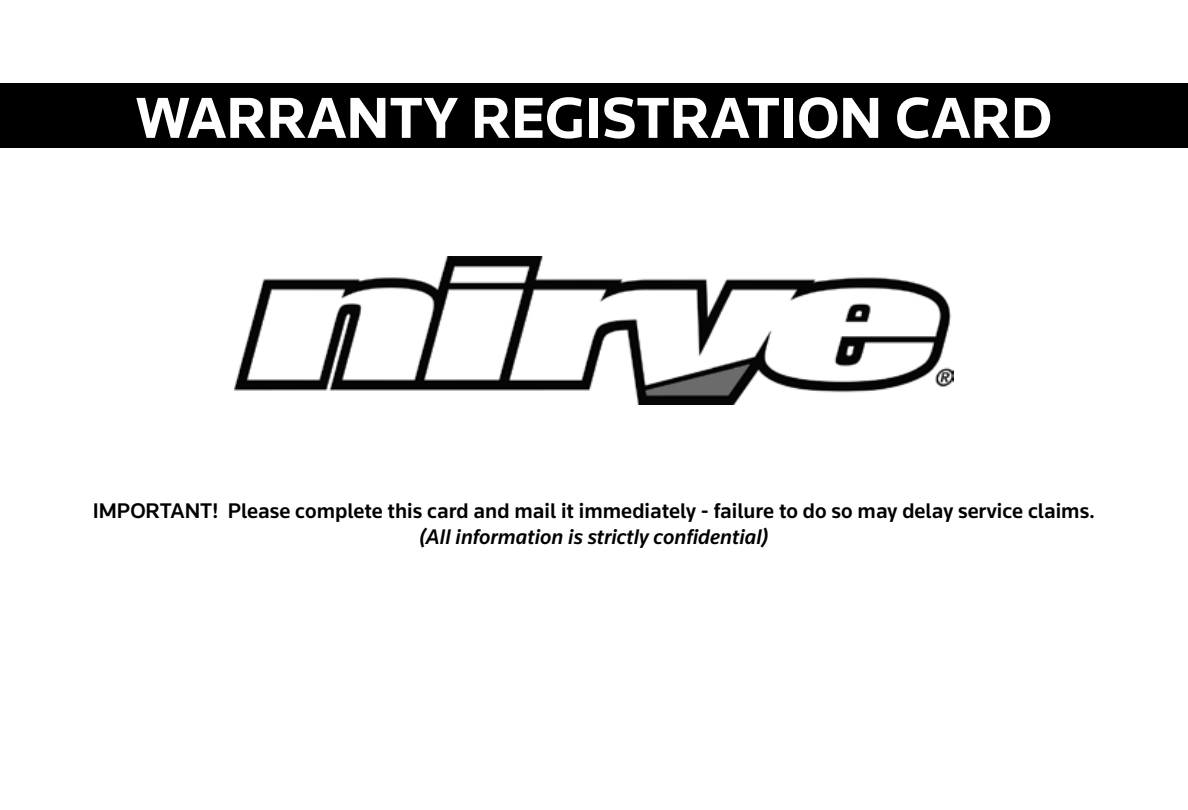
<style>
.page{position:relative;width:1188px;height:810px;background:#fff}
.page>*{position:absolute;margin:0;border:0;box-sizing:border-box;transform-origin:0 0}
.t1{font:700 60px "Knowledge";color:#fff}
.t2{font:500 22px "Knowledge";color:#000}
.t3{font:italic 500 22px "Knowledge";color:#000}
</style>
<div class="page">
<div style="left:0;top:83px;width:1188px;height:65px;background:#000"></div>
<img style="left:234px;top:256px;width:720px;height:149px">
<h1 class="t1" style="left:136px;top:81px;width:917px">WARRANTY REGISTRATION CARD</h1>
<p class="t2" style="left:93px;top:497px;width:1004px">IMPORTANT! Please complete this card and mail it immediately - failure to do so may delay service claims.</p>
<p class="t3" style="left:420px;top:523px;width:350px">(All information is strictly confidential)</p>
</div>
